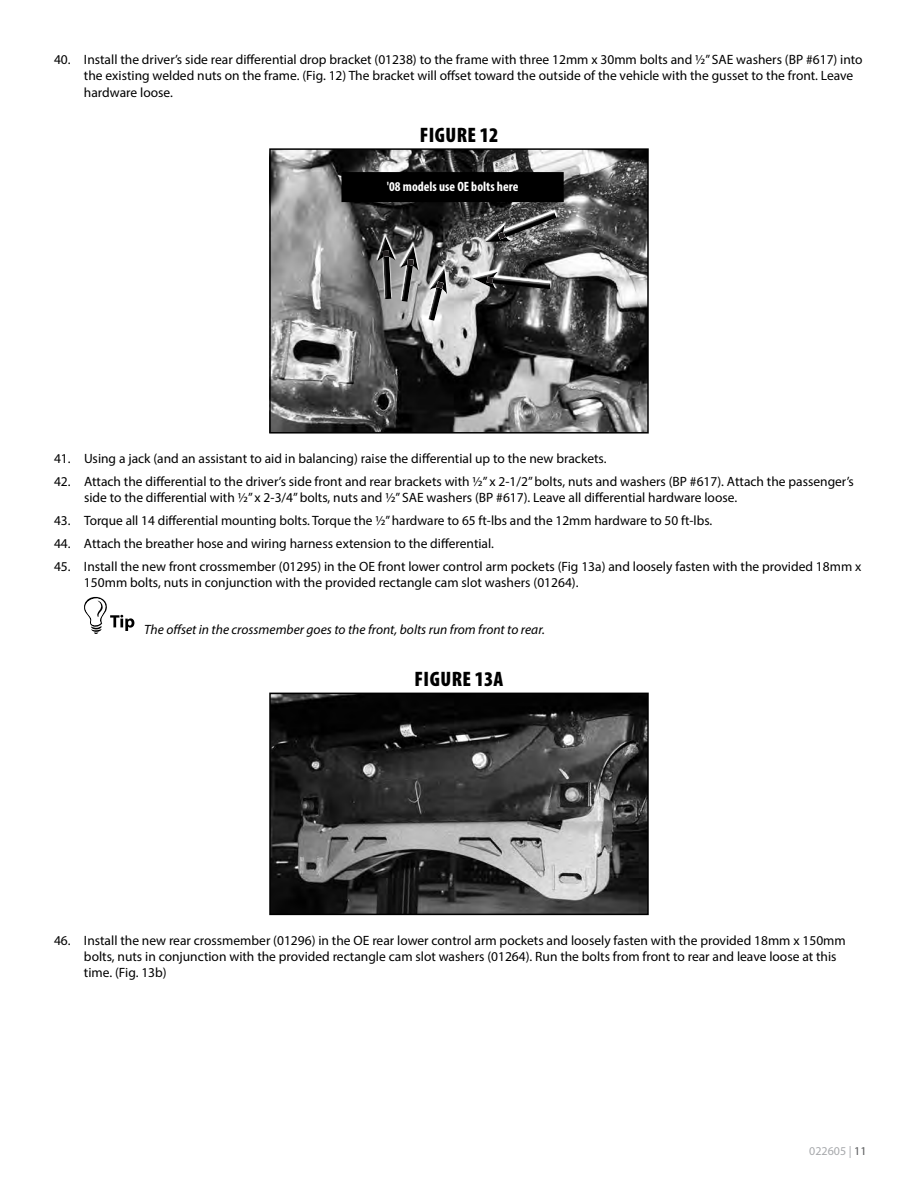
<style>
.page{position:relative;width:918px;height:1188px;background:#fff}
.page>*{position:absolute;margin:0;border:0;box-sizing:border-box;transform-origin:0 0}
.t1{font:900 condensed 21px "Myriad Pro";letter-spacing:.02em;color:#000}
.t2{font:13.5px/16.2px "Myriad Pro";color:#000}
.t3{font:italic 13.5px "Myriad Pro";color:#000}
.t4{font:700 condensed 13.5px "Myriad Pro";color:#fff}
.t5{font:12px "Myriad Pro";color:#a7a9ac}
.s1{color:#58595b}
</style>
<div class="page">
<img style="left:272px;top:151px;width:374px;height:280px">
<div style="left:269px;top:148px;width:380px;height:286px;border:2px solid #000"></div>
<svg style="left:376px;top:233px;width:21px;height:65px"></svg>
<div style="left:377px;top:235px;width:10px;height:65px;background:#fff;opacity:.75"></div>
<div style="left:399px;top:241px;width:21px;height:60px;background:#323232"></div>
<svg style="left:377px;top:236px;width:41px;height:66px;background:#646464"></svg>
<div style="left:400px;top:244px;width:21px;height:60px;background:#000;opacity:.75"></div>
<svg style="left:427px;top:265px;width:21px;height:55px"></svg>
<div style="left:428px;top:267px;width:21px;height:55px;background:#000;opacity:.75"></div>
<svg style="left:484px;top:209px;width:74px;height:32px"></svg>
<div style="left:485px;top:211px;width:72px;height:32px;background:#fff;opacity:.75"></div>
<div style="left:485px;top:212px;width:74px;height:32px;background:#000;opacity:.75"></div>
<svg style="left:471px;top:268px;width:81px;height:21px"></svg>
<div style="left:472px;top:271px;width:81px;height:21px;background:#000;opacity:.75"></div>
<div style="left:341px;top:172px;width:223px;height:30px;background:#000"></div>
<svg style="left:84px;top:597px;width:50px;height:37px"></svg>
<img style="left:272px;top:696px;width:374px;height:216px">
<div style="left:269px;top:693px;width:380px;height:222px;border:2px solid #000"></div>
<p class="t2" style="left:84px;top:51px;width:780px;text-indent:-30px">40. Install the driver’s side rear differential drop bracket (01238) to the frame with three 12mm x 30mm bolts and ½” SAE washers (BP #617) into the existing welded nuts on the frame. (Fig. 12) The bracket will offset toward the outside of the vehicle with the gusset to the front. Leave hardware loose.</p>
<h1 class="t1" style="left:420px;top:123px;width:80px">FIGURE 12</h1>
<p class="t4" style="left:387px;top:178px;width:133px">'08 models use OE bolts here</p>
<p class="t2" style="left:54px;top:450px;width:554px">41. Using a jack (and an assistant to aid in balancing) raise the differential up to the new brackets.</p>
<p class="t2" style="left:84px;top:473px;width:771px;text-indent:-30px">42. Attach the differential to the driver’s side front and rear brackets with ½” x 2-1/2” bolts, nuts and washers (BP #617). Attach the passenger’s side to the differential with ½” x 2-3/4” bolts, nuts and ½” SAE washers (BP #617). Leave all differential hardware loose.</p>
<p class="t2" style="left:54px;top:513px;width:660px">43. Torque all 14 differential mounting bolts. Torque the ½” hardware to 65 ft-lbs and the 12mm hardware to 50 ft-lbs.</p>
<p class="t2" style="left:54px;top:535px;width:441px">44. Attach the breather hose and wiring harness extension to the differential.</p>
<p class="t2" style="left:84px;top:558px;width:779px;text-indent:-30px">45. Install the new front crossmember (01295) in the OE front lower control arm pockets (Fig 13a) and loosely fasten with the provided 18mm x<br>150mm bolts, nuts in conjunction with the provided rectangle cam slot washers (01264).</p>
<p class="t3" style="left:144px;top:621px;width:402px">The offset in the crossmember goes to the front, bolts run from front to rear.</p>
<h1 class="t1" style="left:415px;top:668px;width:90px">FIGURE 13A</h1>
<p class="t2" style="left:84px;top:932px;width:763px;text-indent:-30px">46. Install the new rear crossmember (01296) in the OE rear lower control arm pockets and loosely fasten with the provided 18mm x 150mm bolts, nuts in conjunction with the provided rectangle cam slot washers (01264). Run the bolts from front to rear and leave loose at this time. (Fig. 13b)</p>
<p class="t5" style="left:809px;top:1143px;width:59px">022605 | <span class="s1">11</span></p>
</div>
